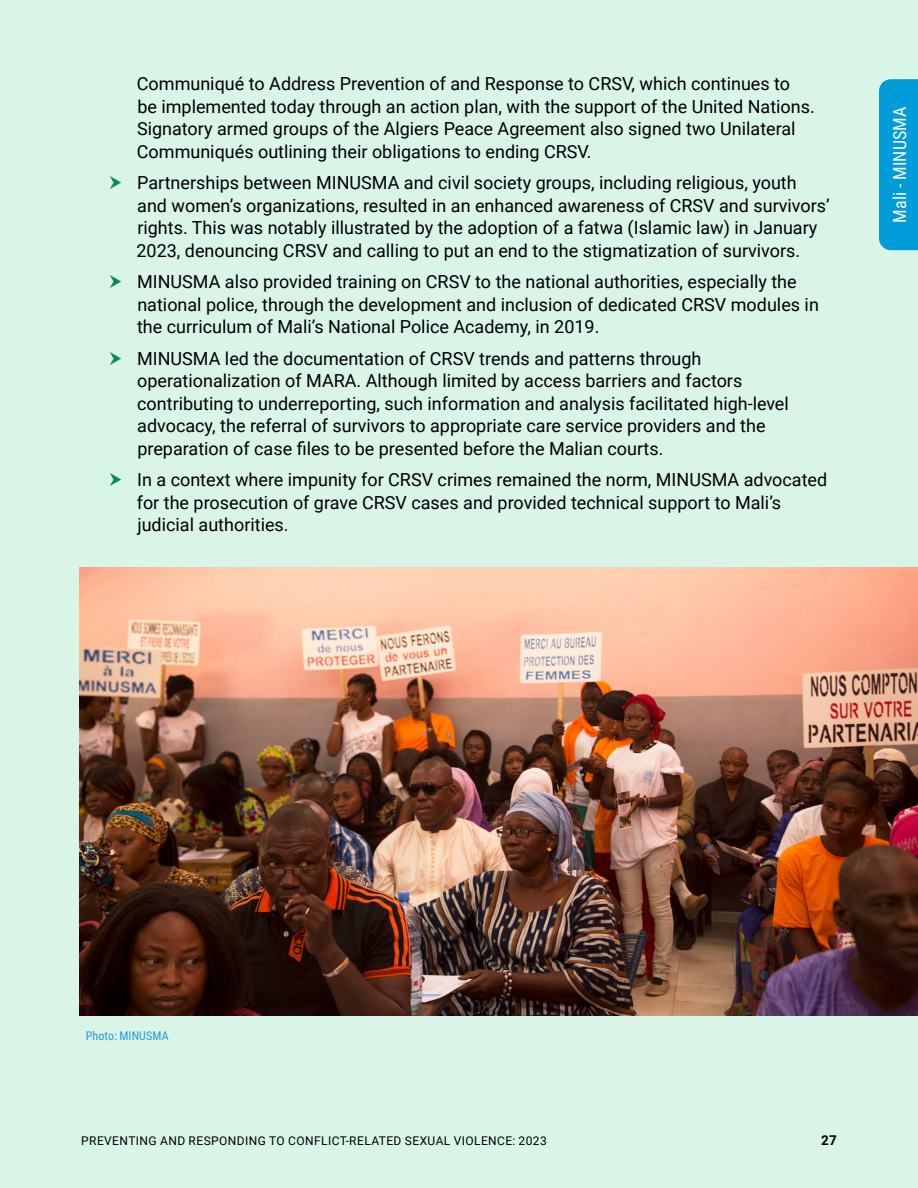
<style>
.page{position:relative;width:918px;height:1188px;background:#fff}
.page>*{position:absolute;margin:0;border:0;box-sizing:border-box;transform-origin:0 0}
.t1{font:18px/22.5px "Roboto";color:#000}
.t2{font:18px "Roboto Condensed";letter-spacing:.01em;color:#fff}
.t3{font:700 13.5px "Roboto";color:#000}
.t4{font:12px "Roboto";letter-spacing:.035em;color:#000}
.t5{font:12px "Roboto Condensed";letter-spacing:.01em;color:#2699d6}
</style>
<div class="page">
<div style="left:1px;top:0;width:917px;height:1188px;background:#d9f5e8"></div>
<hr style="left:0;top:0;width:1px;height:1188px;background:#d9f5e8">
<div style="left:879px;top:79px;width:39px;height:171px;background:#009bd9"></div>
<img style="left:79px;top:567px;width:839px;height:448px">
<p class="t1" style="left:137px;top:72px;width:677px">Communiqué to Address Prevention of and Response to CRSV, which continues to be implemented today through an action plan, with the support of the United Nations.<br>Signatory armed groups of the Algiers Peace Agreement also signed two Unilateral Communiqués outlining their obligations to ending CRSV.</p>
<p class="t1" style="left:137px;top:171px;width:695px">Partnerships between MINUSMA and civil society groups, including religious, youth and women’s organizations, resulted in an enhanced awareness of CRSV and survivors’ rights. This was notably illustrated by the adoption of a fatwa (Islamic law) in January 2023, denouncing CRSV and calling to put an end to the stigmatization of survivors.</p>
<p class="t1" style="left:137px;top:270px;width:683px">MINUSMA also provided training on CRSV to the national authorities, especially the national police, through the development and inclusion of dedicated CRSV modules in the curriculum of Mali’s National Police Academy, in 2019.</p>
<p class="t1" style="left:137px;top:346px;width:653px">MINUSMA led the documentation of CRSV trends and patterns through operationalization of MARA. Although limited by access barriers and factors contributing to underreporting, such information and analysis facilitated high-level advocacy, the referral of survivors to appropriate care service providers and the preparation of case files to be presented before the Malian courts.</p>
<p class="t1" style="left:137px;top:468px;width:692px">In a context where impunity for CRSV crimes remained the norm, MINUSMA advocated for the prosecution of grave CRSV cases and provided technical support to Mali’s judicial authorities.</p>
<p class="t2" style="left:887px;top:223px;width:118px;rotate:-90deg">Mali - MINUSMA</p>
<p class="t5" style="left:86px;top:1027px;width:84px">Photo: MINUSMA</p>
<p class="t4" style="left:81px;top:1132px;width:467px">PREVENTING AND RESPONDING TO CONFLICT-RELATED SEXUAL VIOLENCE: 2023</p>
<p class="t3" style="left:821px;top:1130px;width:17px">27</p>
</div>
